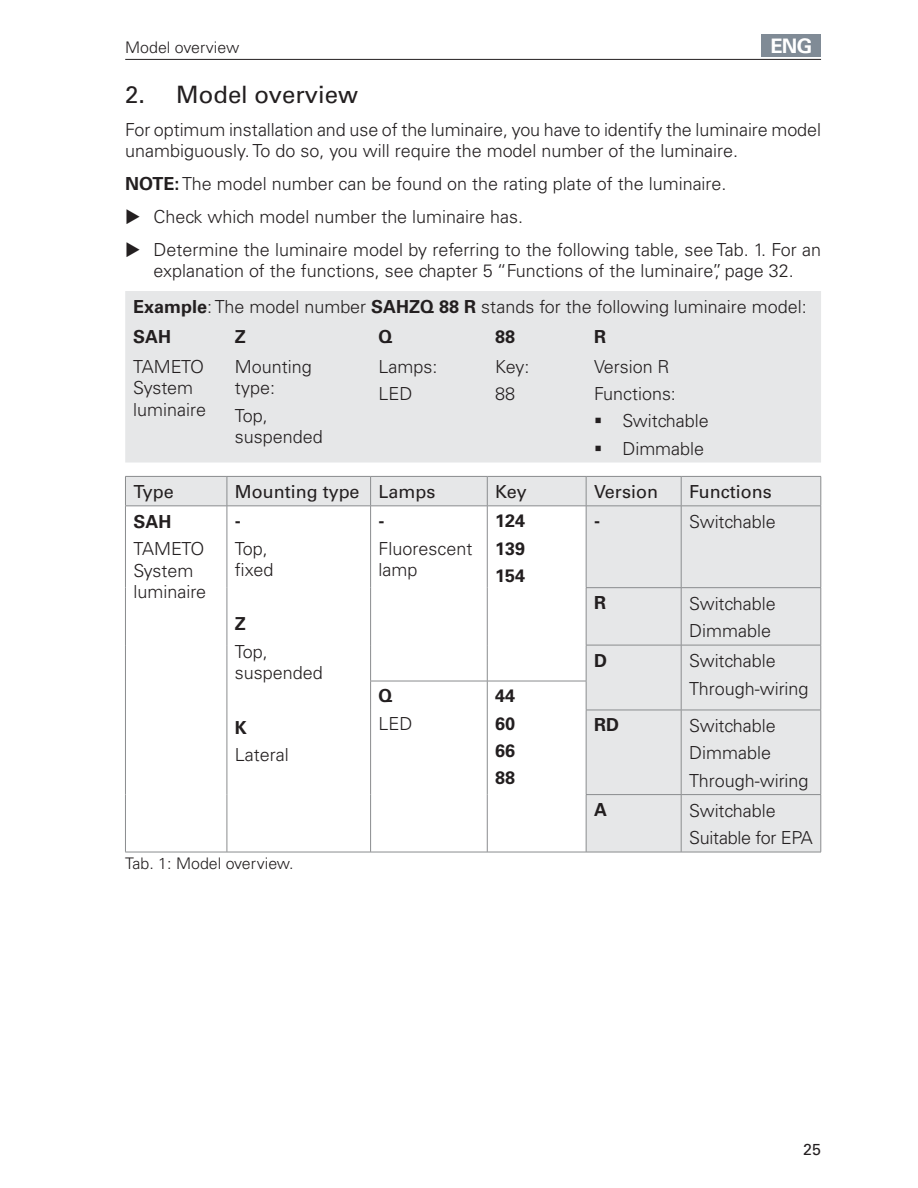
<style>
.page{position:relative;width:918px;height:1188px;background:#fff}
.page>*{position:absolute;margin:0;border:0;box-sizing:border-box;transform-origin:0 0}
.t1{font:24px "Univers";color:#231f20}
.t2{font:700 19.95px "Univers";color:#fff}
.t3{font:300 18px/21.6px "Univers";color:#231f20}
.t4{font:18px "Univers";color:#231f20}
.t5{font:700 18px/27.2px "Univers";color:#231f20;text-align:justify}
.t6{font:300 15.9px "Univers";color:#231f20}
.t7{font:15.9px "Univers";color:#231f20}
.s1{font-weight:700}
</style>
<div class="page">
<hr style="left:125px;top:59px;width:696px;height:1px;background:#231f20">
<div style="left:762px;top:34px;width:59px;height:23px;background:#808b96"></div>
<div style="left:125px;top:291px;width:696px;height:172px;background:#e6e7e8"></div>
<div style="left:587px;top:477px;width:234px;height:375px;background:#e6e7e8"></div>
<div style="left:682px;top:507px;width:139px;height:345px;background:#e6e7e8"></div>
<hr style="left:586px;top:506px;width:95px;height:1px;background:#8a8c8e">
<svg style="left:821px;top:477px;width:1px;height:29px"></svg>
<hr style="left:586px;top:476px;width:95px;height:1px;background:#8a8c8e">
<svg style="left:125px;top:476px;width:462px;height:30px;background:#e0e1e2"></svg>
<hr style="left:681px;top:476px;width:140px;height:1px;background:#8a8c8e">
<svg style="left:681px;top:477px;width:1px;height:29px"></svg>
<hr style="left:125px;top:506px;width:102px;height:1px;background:#8a8c8e">
<hr style="left:125px;top:506px;width:1px;height:82px;background:#8a8c8e">
<hr style="left:227px;top:506px;width:144px;height:1px;background:#8a8c8e">
<hr style="left:227px;top:506px;width:1px;height:82px;background:#8a8c8e">
<hr style="left:371px;top:506px;width:116px;height:1px;background:#8a8c8e">
<hr style="left:370px;top:506px;width:1px;height:82px;background:#8a8c8e">
<hr style="left:487px;top:506px;width:99px;height:1px;background:#8a8c8e">
<hr style="left:487px;top:506px;width:1px;height:82px;background:#8a8c8e">
<hr style="left:586px;top:506px;width:1px;height:81px;background:#8a8c8e">
<hr style="left:681px;top:506px;width:140px;height:1px;background:#8a8c8e">
<hr style="left:681px;top:506px;width:1px;height:81px;background:#8a8c8e">
<hr style="left:125px;top:588px;width:1px;height:57px;background:#8a8c8e">
<hr style="left:227px;top:588px;width:1px;height:57px;background:#8a8c8e">
<hr style="left:370px;top:588px;width:1px;height:57px;background:#8a8c8e">
<hr style="left:487px;top:588px;width:1px;height:57px;background:#8a8c8e">
<hr style="left:586px;top:587px;width:95px;height:1px;background:#8a8c8e">
<hr style="left:586px;top:588px;width:1px;height:57px;background:#8a8c8e">
<hr style="left:681px;top:587px;width:140px;height:1px;background:#8a8c8e">
<hr style="left:681px;top:588px;width:1px;height:57px;background:#8a8c8e">
<hr style="left:125px;top:645px;width:1px;height:36px;background:#8a8c8e">
<hr style="left:227px;top:645px;width:1px;height:36px;background:#8a8c8e">
<hr style="left:370px;top:645px;width:1px;height:36px;background:#8a8c8e">
<hr style="left:487px;top:645px;width:1px;height:36px;background:#8a8c8e">
<hr style="left:586px;top:645px;width:235px;height:1px;background:#8a8c8e">
<hr style="left:681px;top:645px;width:1px;height:36px;background:#8a8c8e">
<svg style="left:125px;top:681px;width:1px;height:29px"></svg>
<svg style="left:227px;top:681px;width:1px;height:29px"></svg>
<hr style="left:370px;top:681px;width:117px;height:1px;background:#8a8c8e">
<svg style="left:370px;top:681px;width:1px;height:29px"></svg>
<hr style="left:487px;top:681px;width:99px;height:1px;background:#8a8c8e">
<svg style="left:487px;top:681px;width:1px;height:29px"></svg>
<svg style="left:681px;top:681px;width:1px;height:29px"></svg>
<hr style="left:125px;top:710px;width:1px;height:85px;background:#8a8c8e">
<hr style="left:227px;top:710px;width:1px;height:85px;background:#8a8c8e">
<hr style="left:370px;top:710px;width:1px;height:85px;background:#8a8c8e">
<hr style="left:487px;top:710px;width:1px;height:85px;background:#8a8c8e">
<hr style="left:586px;top:710px;width:95px;height:1px;background:#8a8c8e">
<hr style="left:586px;top:710px;width:1px;height:84px;background:#8a8c8e">
<hr style="left:681px;top:710px;width:140px;height:1px;background:#8a8c8e">
<hr style="left:681px;top:710px;width:1px;height:84px;background:#8a8c8e">
<hr style="left:125px;top:795px;width:1px;height:57px;background:#8a8c8e">
<hr style="left:227px;top:795px;width:1px;height:57px;background:#8a8c8e">
<hr style="left:370px;top:795px;width:1px;height:57px;background:#8a8c8e">
<hr style="left:487px;top:795px;width:1px;height:57px;background:#8a8c8e">
<hr style="left:586px;top:794px;width:95px;height:1px;background:#8a8c8e">
<hr style="left:586px;top:795px;width:1px;height:57px;background:#8a8c8e">
<hr style="left:681px;top:794px;width:140px;height:1px;background:#8a8c8e">
<hr style="left:681px;top:795px;width:1px;height:57px;background:#8a8c8e">
<hr style="left:125px;top:852px;width:696px;height:1px;background:#8a8c8e">
<hr style="left:821px;top:506px;width:1px;height:81px;background:#8a8c8e">
<hr style="left:821px;top:588px;width:1px;height:57px;background:#8a8c8e">
<hr style="left:821px;top:645px;width:1px;height:36px;background:#8a8c8e">
<svg style="left:821px;top:681px;width:1px;height:29px"></svg>
<hr style="left:586px;top:645px;width:1px;height:36px;background:#8a8c8e">
<svg style="left:586px;top:681px;width:1px;height:29px"></svg>
<hr style="left:821px;top:710px;width:1px;height:84px;background:#8a8c8e">
<hr style="left:821px;top:795px;width:1px;height:57px;background:#8a8c8e">
<svg style="left:596px;top:418px;width:5px;height:5px"></svg>
<svg style="left:596px;top:445px;width:5px;height:6px"></svg>
<p class="t6" style="left:125px;top:41px;width:116px">Model overview</p>
<p class="t2" style="left:770px;top:38px;width:44px">ENG</p>
<h1 class="t1" style="left:125px;top:85px;width:234px">2. Model overview</h1>
<p class="t3" style="left:125px;top:120px;width:697px">For optimum installation and use of the luminaire, you have to identify the luminaire model unambiguously. To do so, you will require the model number of the luminaire.</p>
<p class="t3" style="left:154px;top:169px;width:669px;line-height:32.8px;text-indent:-28px"><span class="s1">NOTE:</span> The model number can be found on the rating plate of the luminaire.<br>Check which model number the luminaire has.<br>Determine the luminaire model by referring to the following table, see Tab. 1. For an</p>
<p class="t3" style="left:133px;top:255px;width:675px;line-height:35.8px;text-align:center">explanation of the functions, see chapter 5 “Functions of the luminaire”, page 32.<br><span class="s1">Example</span>: The model number <span class="s1">SAHZQ 88 R</span> stands for the following luminaire model:</p>
<p class="t5" style="left:133px;top:324px;width:39px">SAH</p>
<p class="t5" style="left:235px;top:324px;width:12px">Z</p>
<p class="t5" style="left:379px;top:324px;width:15px">Q</p>
<p class="t5" style="left:495px;top:324px;width:21px">88</p>
<p class="t5" style="left:594px;top:324px;width:13px">R</p>
<p class="t3" style="left:133px;top:357px;width:74px">TAMETO<br>System luminaire</p>
<p class="t3" style="left:235px;top:357px;width:78px">Mounting type:</p>
<p class="t3" style="left:379px;top:355px;width:60px;line-height:27.2px">Lamps:<br>LED</p>
<p class="t3" style="left:495px;top:355px;width:36px;line-height:27.2px">Key:<br>88</p>
<p class="t3" style="left:594px;top:357px;width:77px">Version R</p>
<p class="t3" style="left:594px;top:385px;width:83px">Functions:</p>
<p class="t3" style="left:622px;top:412px;width:88px">Switchable</p>
<p class="t3" style="left:622px;top:439px;width:83px">Dimmable</p>
<p class="t3" style="left:235px;top:406px;width:89px">Top, suspended</p>
<p class="t4" style="left:133px;top:485px;width:42px">Type</p>
<p class="t4" style="left:235px;top:485px;width:202px">Mounting type Lamps</p>
<p class="t4" style="left:495px;top:485px;width:33px">Key</p>
<p class="t4" style="left:594px;top:485px;width:65px">Version</p>
<p class="t4" style="left:689px;top:485px;width:84px">Functions</p>
<p class="t5" style="left:133px;top:510px;width:39px">SAH</p>
<p class="t3" style="left:133px;top:540px;width:74px">TAMETO<br>System luminaire</p>
<p class="t5" style="left:495px;top:509px;width:31px">124<br>139<br>154</p>
<p class="t5" style="left:594px;top:509px;width:7px">-</p>
<p class="t3" style="left:689px;top:513px;width:88px">Switchable</p>
<p class="t5" style="left:594px;top:591px;width:13px">R</p>
<p class="t3" style="left:689px;top:592px;width:88px;line-height:27.2px">Switchable<br>Dimmable</p>
<p class="t5" style="left:594px;top:648px;width:14px">D</p>
<p class="t3" style="left:689px;top:649px;width:121px;line-height:27.2px">Switchable<br>Through-wiring</p>
<p class="t5" style="left:235px;top:509px;width:7px">-</p>
<p class="t3" style="left:235px;top:539px;width:40px">Top, fixed</p>
<p class="t5" style="left:379px;top:509px;width:7px">-</p>
<p class="t3" style="left:379px;top:539px;width:95px">Fluorescent lamp</p>
<p class="t5" style="left:235px;top:612px;width:12px">Z</p>
<p class="t3" style="left:235px;top:642px;width:89px">Top, suspended</p>
<p class="t5" style="left:235px;top:715px;width:13px">K</p>
<p class="t3" style="left:235px;top:745px;width:55px">Lateral</p>
<p class="t5" style="left:379px;top:684px;width:15px">Q</p>
<p class="t3" style="left:379px;top:714px;width:35px">LED</p>
<p class="t5" style="left:495px;top:684px;width:21px">44<br>60<br>66<br>88</p>
<p class="t5" style="left:594px;top:713px;width:26px">RD</p>
<p class="t3" style="left:689px;top:714px;width:121px;line-height:27.2px">Switchable<br>Dimmable<br>Through-wiring</p>
<p class="t5" style="left:594px;top:798px;width:14px">A</p>
<p class="t3" style="left:689px;top:799px;width:125px;line-height:27.2px">Switchable<br>Suitable for EPA</p>
<p class="t6" style="left:125px;top:858px;width:170px">Tab. 1: Model overview.</p>
<p class="t7" style="left:803px;top:1143px;width:19px">25</p>
</div>
